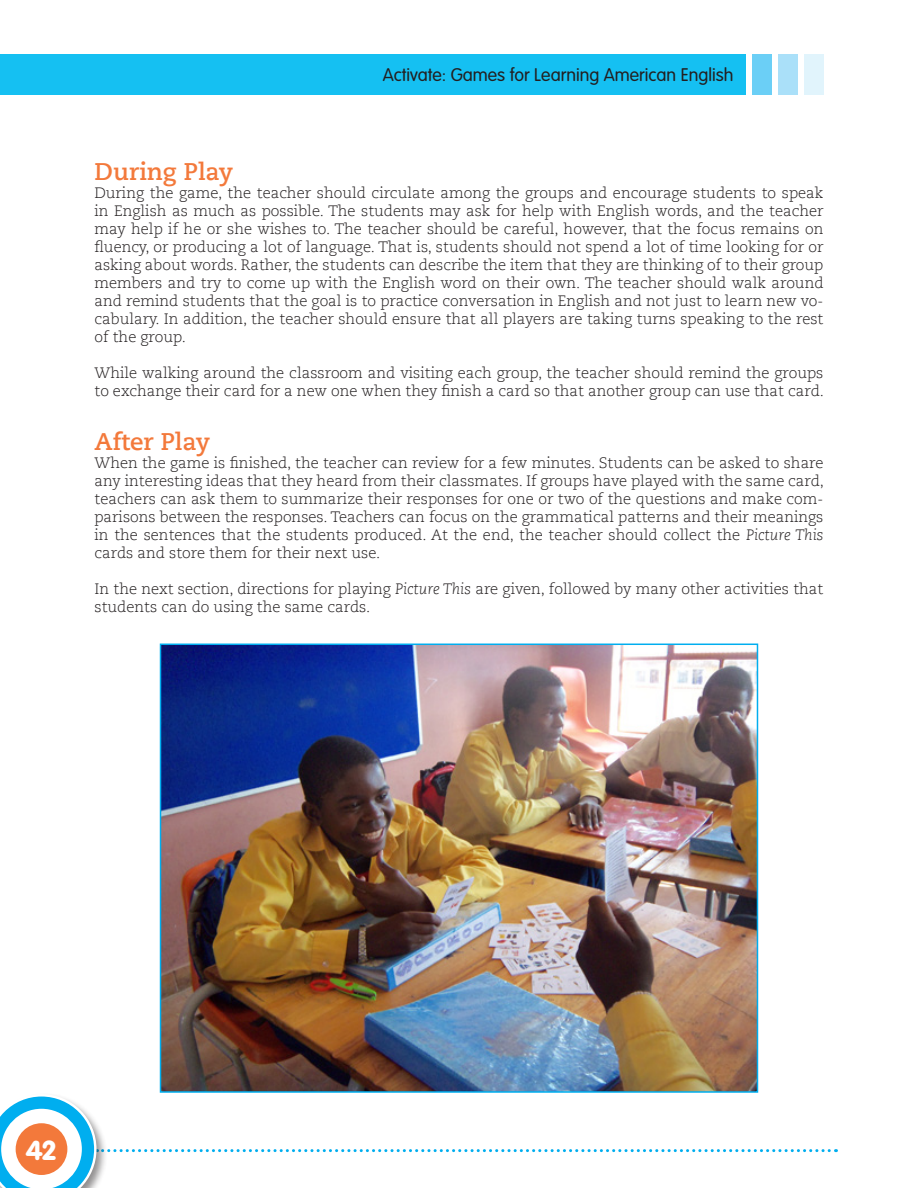
<style>
.page{position:relative;width:918px;height:1188px;background:#fff}
.page>*{position:absolute;margin:0;border:0;box-sizing:border-box;transform-origin:0 0}
.t1{font:900 27px "VAG Rounded Std";color:#fff}
.t2{font:700 24px "Caecilia LT Std";color:#f3793b}
.t3{font:300 18px "VAG Rounded Std";color:#231f20}
.t4{font:300 15px/18px "Caecilia LT Std";color:#231f20;text-align:justify}
.s1{font-style:italic}
</style>
<div class="page">
<svg style="left:0;top:1096px;width:837px;height:92px"></svg>
<div style="left:16px;top:1123px;width:51px;height:52px;background:#f3793b;border-radius:50%"></div>
<div style="left:0;top:54px;width:746px;height:40px;background:#15c0f2"></div>
<div style="left:753px;top:54px;width:19px;height:40px;background:#6bcff6"></div>
<div style="left:778px;top:54px;width:20px;height:40px;background:#aae0f9"></div>
<div style="left:804px;top:54px;width:20px;height:40px;background:#e1f4fc"></div>
<img style="left:163px;top:647px;width:592px;height:443px">
<div style="left:160px;top:644px;width:598px;height:449px;border:2px solid #00aeef"></div>
<p class="t3" style="left:383px;top:65px;width:352px">Activate: Games for Learning American English</p>
<h3 class="t2" style="left:94px;top:157px;width:140px">During Play</h3>
<p class="t4" style="left:94px;top:184px;width:731px">During the game, the teacher should circulate among the groups and encourage students to speak in English as much as possible. The students may ask for help with English words, and the teacher may help if he or she wishes to. The teacher should be careful, however, that the focus remains on fluency, or producing a lot of language. That is, students should not spend a lot of time looking for or asking about words. Rather, the students can describe the item that they are thinking of to their group members and try to come up with the English word on their own. The teacher should walk around and remind students that the goal is to practice conversation in English and not just to learn new vo&shy;cabulary. In addition, the teacher should ensure that all players are taking turns speaking to the rest of the group.</p>
<p class="t4" style="left:94px;top:364px;width:731px">While walking around the classroom and visiting each group, the teacher should remind the groups to exchange their card for a new one when they finish a card so that another group can use that card.</p>
<h3 class="t2" style="left:94px;top:427px;width:117px">After Play</h3>
<p class="t4" style="left:94px;top:454px;width:731px">When the game is finished, the teacher can review for a few minutes. Students can be asked to share any interesting ideas that they heard from their classmates. If groups have played with the same card, teachers can ask them to summarize their responses for one or two of the questions and make com&shy;parisons between the responses. Teachers can focus on the grammatical patterns and their meanings in the sentences that the students produced. At the end, the teacher should collect the <span class="s1">Picture This </span>cards and store them for their next use.</p>
<p class="t4" style="left:94px;top:580px;width:730px">In the next section, directions for playing <span class="s1">Picture This</span> are given, followed by many other activities that students can do using the same cards.</p>
<h1 class="t1" style="left:26px;top:1134px;width:31px">42</h1>
</div>
